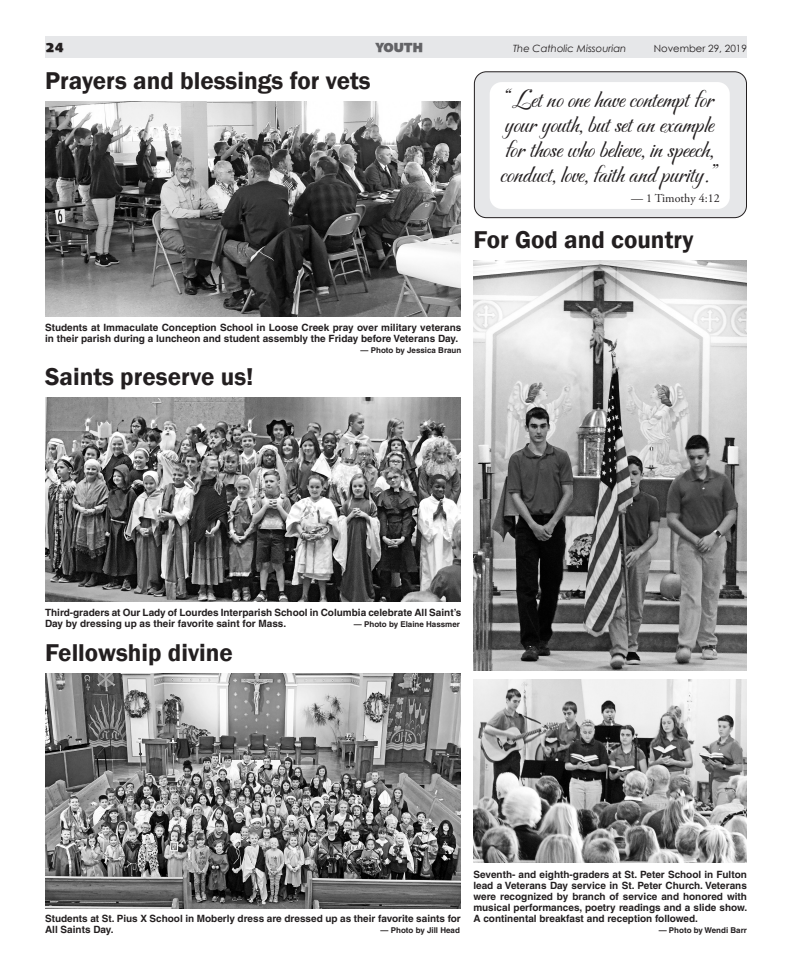
<style>
.page{position:relative;width:792px;height:972px;background:#fff}
.page>*{position:absolute;margin:0;border:0;box-sizing:border-box;transform-origin:0 0}
.Body_Text{font:italic 25px/25px "Carattere";color:#231f20}
.Headline{font:600 25px "Franklin Gothic";color:#231f20}
.t1{font:13px "Facile Black SSK Bold";color:#636366}
.t2{font:13px "Facile Black SSK Bold";color:#231f20}
.Body_Text-2{font:12px "Adobe Garamond Pro";color:#231f20}
.Cutline{font:700 10px/11px "Helvetica";color:#231f20}
.t3{font:italic 10px "Century Gothic";color:#231f20}
.t4{font:10px "Century Gothic";color:#231f20}
.Cutline-2{font:700 8px "Helvetica";color:#231f20}
</style>
<div class="page">
<div style="left:474px;top:72px;width:273px;height:146px;background:#e6e7e9;border-radius:12px"></div>
<div style="left:474px;top:71px;width:273px;height:147px;border:1px solid #231f20;border-radius:12px"></div>
<div style="left:45px;top:36px;width:702px;height:22px;background:#e6e7e9"></div>
<div style="left:490px;top:82px;width:240px;height:127px;background:#fff;border-radius:12px"></div>
<img style="left:45px;top:398px;width:416px;height:203px">
<img style="left:474px;top:261px;width:273px;height:409px">
<img style="left:473px;top:679px;width:273px;height:183px">
<img style="left:45px;top:102px;width:416px;height:214px">
<img style="left:45px;top:673px;width:416px;height:236px">
<p class="t2" style="left:45px;top:40px;width:21px">24</p>
<p class="t1" style="left:375px;top:40px;width:49px">YOUTH</p>
<p class="t3" style="left:513px;top:42px;width:115px">The Catholic Missourian</p>
<p class="t4" style="left:654px;top:42px;width:95px">November 29, 2019</p>
<p class="Headline" style="left:45px;top:65px;width:327px">Prayers and blessings for vets</p>
<p class="Body_Text" style="left:501px;top:87px;width:219px">“Let no one have contempt for your youth, but set an example for those who believe, in speech, conduct, love, faith and purity.”</p>
<p class="Body_Text-2" style="left:631px;top:191px;width:90px">— 1 Timothy 4:12</p>
<p class="Headline" style="left:473px;top:224px;width:222px">For God and country</p>
<p class="Cutline" style="left:45px;top:322px;width:418px">Students at Immaculate Conception School in Loose Creek pray over military veterans in their parish during a luncheon and student assembly the Friday before Veterans Day.</p>
<p class="Cutline-2" style="left:361px;top:345px;width:102px">— Photo by Jessica Braun</p>
<p class="Headline" style="left:45px;top:361px;width:210px">Saints preserve us!</p>
<p class="Cutline" style="left:45px;top:607px;width:418px">Third-graders at Our Lady of Lourdes Interparish School in Columbia celebrate All Saint’s<br>Day by dressing up as their favorite saint for Mass.</p>
<p class="Cutline-2" style="left:354px;top:619px;width:108px">— Photo by Elaine Hassmer</p>
<p class="Headline" style="left:45px;top:637px;width:190px">Fellowship divine</p>
<p class="Cutline" style="left:45px;top:913px;width:417px">Students at St. Pius X School in Moberly dress are dressed up as their favorite saints for<br>All Saints Day.</p>
<p class="Cutline-2" style="left:381px;top:925px;width:81px">— Photo by Jill Head</p>
<p class="Cutline" style="left:473px;top:869px;width:276px;text-align:justify">Seventh- and eighth-graders at St. Peter School in Fulton lead a Veterans Day service in St. Peter Church. Veterans were recognized by branch of service and honored with musical performances, poetry readings and a slide show.<br>A continental breakfast and reception followed.</p>
<p class="Cutline-2" style="left:659px;top:925px;width:90px">— Photo by Wendi Barr</p>
</div>
